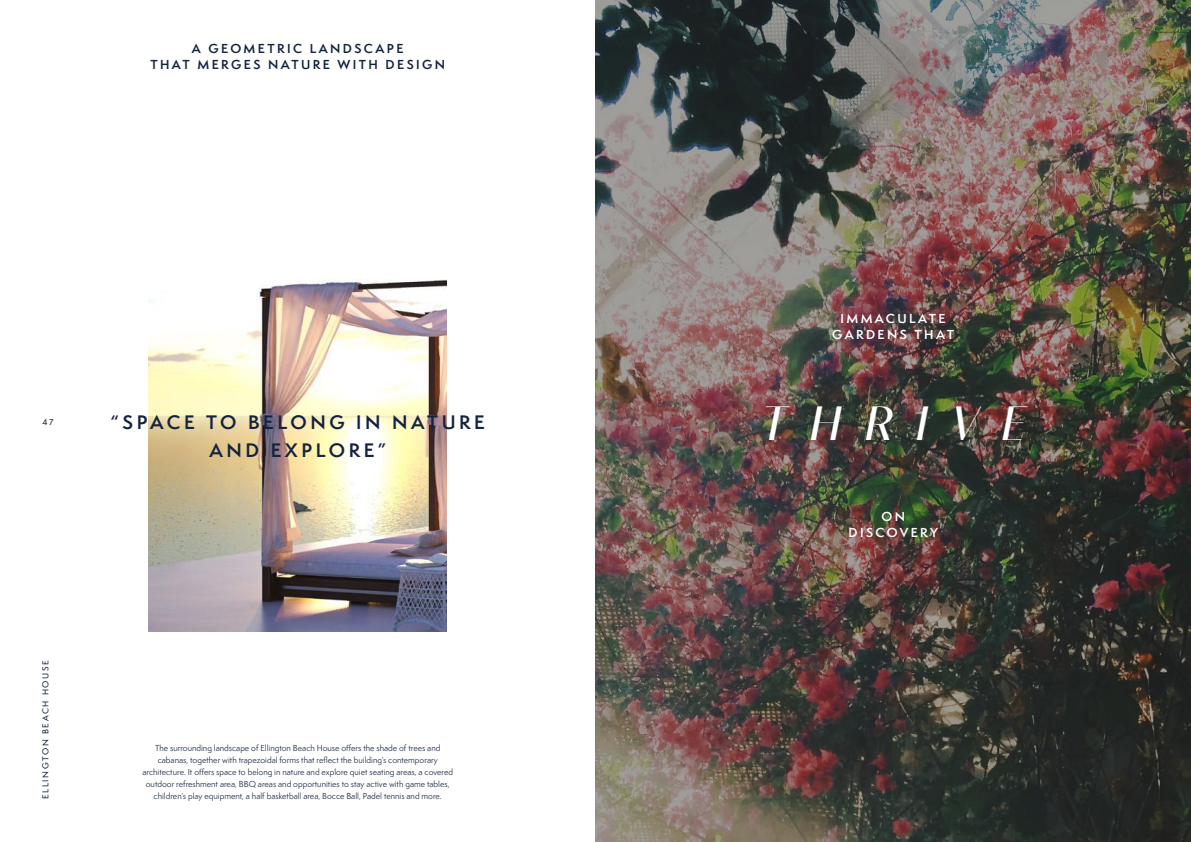
<style>
.page{position:relative;width:1191px;height:842px;background:#fff}
.page>*{position:absolute;margin:0;border:0;box-sizing:border-box;transform-origin:0 0}
.t1{font:italic 48px "Contralto Big";letter-spacing:.5em;color:#fff}
.t2{font:600 18px/28px "Semplicita Pro";letter-spacing:.2em;color:#14233d;text-align:center}
.t3{font:600 12px/16px "Semplicita Pro";letter-spacing:.2em;color:#14233d;text-align:center}
.t4{font:600 12px/16px "Semplicita Pro";letter-spacing:.2em;color:#fff;text-align:center}
.t5{font:8px/12px "Semplicita Pro";color:#14233d;text-align:center}
.t6{font:500 8px "Semplicita Pro";letter-spacing:.2em;color:#14233d}
</style>
<div class="page">
<img style="left:149px;top:279px;width:297px;height:352px">
<img style="left:595px;top:0;width:596px;height:842px">
<h3 class="t3" style="left:150px;top:41px;width:296px">A GEOMETRIC LANDSCAPE<br>THAT MERGES NATURE WITH DESIGN</h3>
<p class="t6" style="left:43px;top:417px;width:13px">47</p>
<h2 class="t2" style="left:111px;top:408px;width:376px">“SPACE TO BELONG IN NATURE<br>AND EXPLORE”</h2>
<p class="t6" style="left:40px;top:799px;width:141px;rotate:-90deg">ELLINGTON BEACH HOUSE</p>
<p class="t5" style="left:142px;top:742px;width:312px">The surrounding landscape of Ellington Beach House offers the shade of trees and cabanas, together with trapezoidal forms that reflect the building’s contemporary architecture. It offers space to belong in nature and explore quiet seating areas, a covered outdoor refreshment area, BBQ areas and opportunities to stay active with game tables, children’s play equipment, a half basketball area, Bocce Ball, Padel tennis and more.</p>
<h3 class="t4" style="left:832px;top:311px;width:123px">IMMACULATE<br>GARDENS THAT</h3>
<h1 class="t1" style="left:761px;top:388px;width:265px">THRIVE</h1>
<h3 class="t4" style="left:848px;top:508px;width:91px">ON<br>DISCOVERY</h3>
</div>
